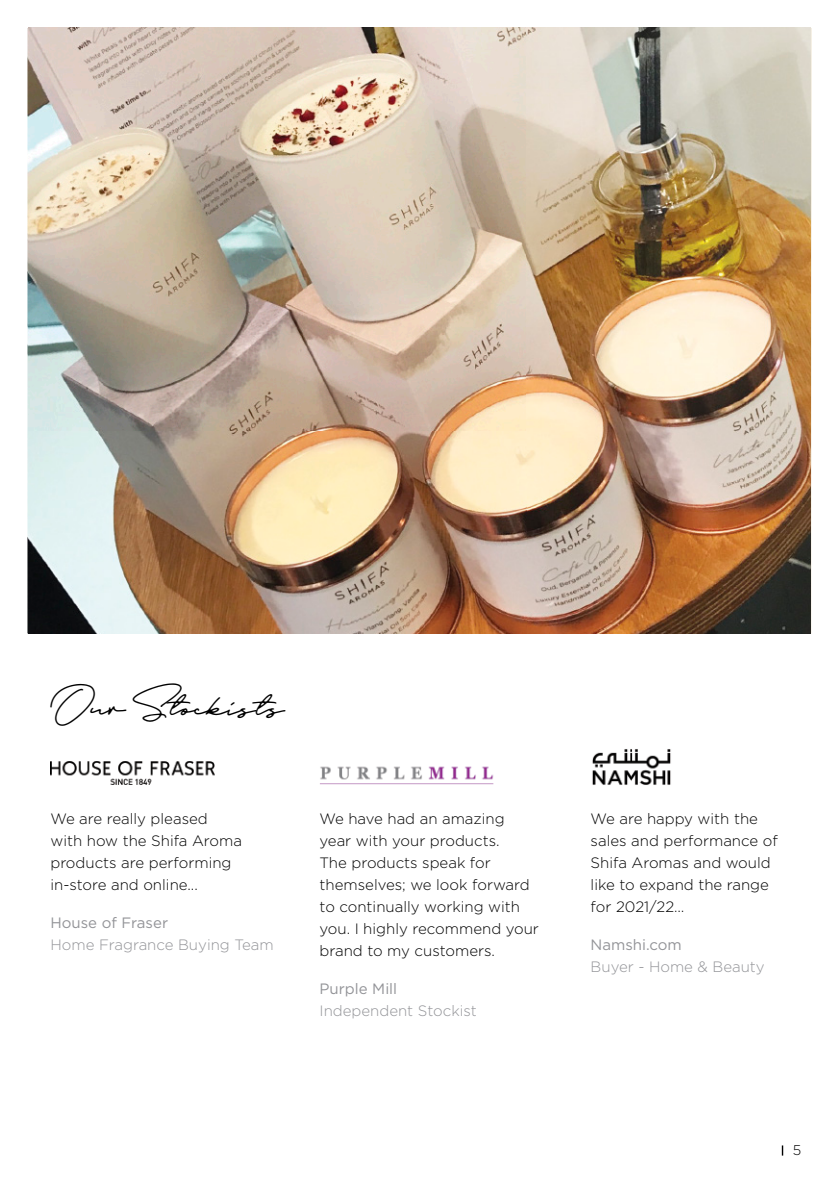
<style>
.page{position:relative;width:840px;height:1191px;background:#fff}
.page>*{position:absolute;margin:0;border:0;box-sizing:border-box;transform-origin:0 0}
.t1{font:42px "Portrait Script";color:#000}
.t2{font:300 15px/22px "Gotham";color:#000}
.t3{font:300 15px "Gotham";color:#939498}
.t4{font:15px "Gotham";color:#939498}
.t5{font:300 14px "Gotham";color:#000}
.s1{font-family:"Portrait Script Alts"}
</style>
<div class="page">
<img style="left:28px;top:28px;width:782px;height:605px">
<img style="left:50px;top:762px;width:165px;height:23px">
<img style="left:592px;top:749px;width:79px;height:36px">
<img style="left:320px;top:766px;width:174px;height:19px">
<h1 class="t1" style="left:50px;top:677px;width:233px">Our S<span class="s1">t</span>ockis<span class="s1">t</span>s</h1>
<p class="t2" style="left:50px;top:807px;width:193px">We are really pleased with how the Shifa Aroma products are performing in-store and online...</p>
<p class="t4" style="left:50px;top:914px;width:119px">House of Fraser</p>
<p class="t3" style="left:50px;top:936px;width:225px">Home Fragrance Buying Team</p>
<p class="t2" style="left:319px;top:807px;width:221px">We have had an amazing year with your products.<br>The products speak for themselves; we look forward to continually working with you. I highly recommend your brand to my customers.</p>
<p class="t4" style="left:319px;top:980px;width:79px">Purple Mill</p>
<p class="t3" style="left:319px;top:1002px;width:159px">Independent Stockist</p>
<p class="t2" style="left:590px;top:807px;width:188px">We are happy with the sales and performance of<br>Shifa Aromas and would like to expand the range for 2021/22…</p>
<p class="t4" style="left:590px;top:936px;width:93px">Namshi.com</p>
<p class="t3" style="left:590px;top:958px;width:175px">Buyer - Home &amp; Beauty</p>
<p class="t5" style="left:792px;top:1142px;width:10px">5</p>
</div>
